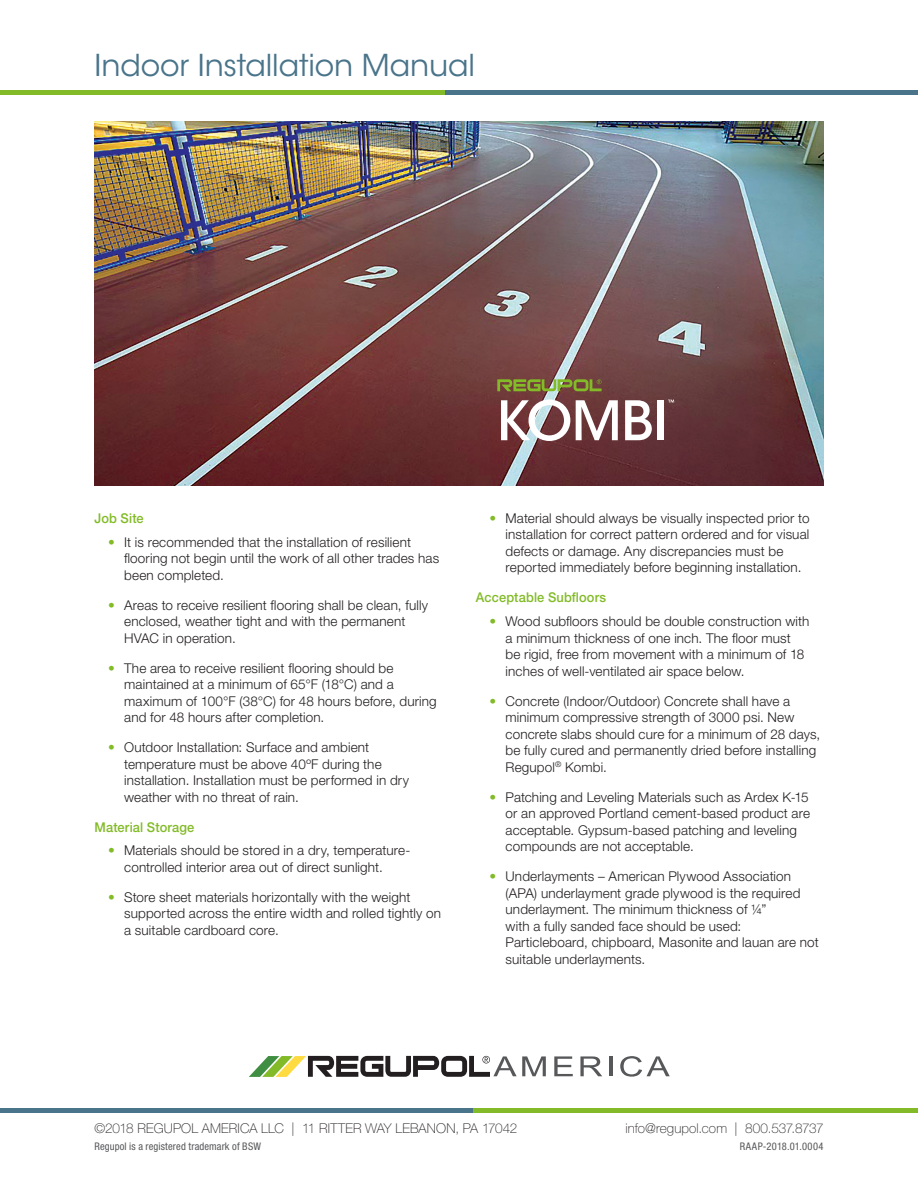
<style>
.page{position:relative;width:918px;height:1188px;background:#fff}
.page>*{position:absolute;margin:0;border:0;box-sizing:border-box;transform-origin:0 0}
.t1{font:30px "ITC Avant Garde Std";letter-spacing:-.005em;color:#49748a}
._01-Section{font:300 13.5px/16.5px "Helvetica Neue LT Std";letter-spacing:.01em;color:#231f20}
.t2{font:100 13.5px "Helvetica Neue LT Std";letter-spacing:.005em;color:#231f20}
._01-Paragraph{font:500 13.5px "Helvetica Neue LT Std";letter-spacing:.01em;color:#82bb27;scale:.95 1}
.t3{font:condensed 10.5px "Helvetica Neue LT Std";letter-spacing:.015em;color:#57585a}
.t4{font:condensed 10.5px "Helvetica Neue LT Std";letter-spacing:.035em;color:#57585a}
.s1{font-weight:500;color:#82bb27}
</style>
<div class="page">
<hr style="left:445px;top:90px;width:473px;height:4px;background:#49748a">
<hr style="left:0;top:90px;width:445px;height:4px;background:#82bb27">
<div style="left:0;top:1108px;width:473px;height:5px;background:#49748a"></div>
<div style="left:473px;top:1108px;width:445px;height:5px;background:#82bb27"></div>
<svg style="left:554px;top:1056px;width:19px;height:20px"></svg>
<svg style="left:580px;top:1056px;width:22px;height:20px"></svg>
<hr style="left:609px;top:1056px;width:3px;height:20px;background:#57585a">
<svg style="left:620px;top:1056px;width:50px;height:21px"></svg>
<svg style="left:249px;top:1056px;width:297px;height:21px"></svg>
<img style="left:95px;top:122px;width:729px;height:364px">
<svg style="left:501px;top:400px;width:69px;height:41px"></svg>
<svg style="left:576px;top:400px;width:42px;height:40px"></svg>
<svg style="left:625px;top:400px;width:27px;height:40px"></svg>
<div style="left:657px;top:400px;width:6px;height:40px;background:#fff"></div>
<svg style="left:668px;top:400px;width:6px;height:3px"></svg>
<svg style="left:497px;top:379px;width:105px;height:12px"></svg>
<h1 class="t1" style="left:94px;top:47px;width:382px">Indoor Installation Manual</h1>
<p class="_01-Paragraph" style="left:94px;top:510px;width:53px">Job Site</p>
<p class="_01-Section" style="left:124px;top:533px;width:316px;text-indent:-16px"><span class="s1">•</span> It is recommended that the installation of resilient flooring not begin until the work of all other trades has been completed.</p>
<p class="_01-Section" style="left:124px;top:596px;width:305px;text-indent:-16px"><span class="s1">•</span> Areas to receive resilient flooring shall be clean, fully enclosed, weather tight and with the permanent<br>HVAC in operation.</p>
<p class="_01-Section" style="left:124px;top:659px;width:314px;text-indent:-16px"><span class="s1">•</span> The area to receive resilient flooring should be maintained at a minimum of 65°F (18°C) and a maximum of 100°F (38°C) for 48 hours before, during and for 48 hours after completion.</p>
<p class="_01-Section" style="left:124px;top:739px;width:286px;text-indent:-16px"><span class="s1">•</span> Outdoor Installation: Surface and ambient temperature must be above 40ºF during the installation. Installation must be performed in dry weather with no threat of rain.</p>
<p class="_01-Paragraph" style="left:94px;top:819px;width:107px">Material Storage</p>
<p class="_01-Section" style="left:124px;top:842px;width:288px;text-indent:-16px"><span class="s1">•</span> Materials should be stored in a dry, temperature&shy;controlled interior area out of direct sunlight.</p>
<p class="_01-Section" style="left:124px;top:889px;width:318px;text-indent:-16px"><span class="s1">•</span> Store sheet materials horizontally with the weight supported across the entire width and rolled tightly on a suitable cardboard core.</p>
<p class="_01-Section" style="left:506px;top:509px;width:305px;text-indent:-16px"><span class="s1">•</span> Material should always be visually inspected prior to installation for correct pattern ordered and for visual defects or damage. Any discrepancies must be reported immediately before beginning installation.</p>
<p class="_01-Paragraph" style="left:476px;top:589px;width:139px">Acceptable Subfloors</p>
<p class="_01-Section" style="left:506px;top:613px;width:305px;text-indent:-16px"><span class="s1">•</span> Wood subfloors should be double construction with a minimum thickness of one inch. The floor must<br>be rigid, free from movement with a minimum of 18 inches of well-ventilated air space below.</p>
<p class="_01-Section" style="left:506px;top:692px;width:316px;text-indent:-16px"><span class="s1">•</span> Concrete (Indoor/Outdoor) Concrete shall have a minimum compressive strength of 3000 psi. New concrete slabs should cure for a minimum of 28 days, be fully cured and permanently dried before installing Regupol<sup>®</sup> Kombi.</p>
<p class="_01-Section" style="left:506px;top:788px;width:306px;text-indent:-16px"><span class="s1">•</span> Patching and Leveling Materials such as Ardex K-15 or an approved Portland cement-based product are acceptable. Gypsum-based patching and leveling compounds are not acceptable.</p>
<p class="_01-Section" style="left:506px;top:868px;width:315px;text-indent:-16px"><span class="s1">•</span> Underlayments – American Plywood Association (APA) underlayment grade plywood is the required underlayment. The minimum thickness of ¼”<br>with a fully sanded face should be used:<br>Particleboard, chipboard, Masonite and lauan are not suitable underlayments.</p>
<p class="t2" style="left:94px;top:1121px;width:424px">©2018 REGUPOL AMERICA LLC | 11 RITTER WAY LEBANON, PA 17042</p>
<p class="t3" style="left:94px;top:1140px;width:168px">Regupol is a registered trademark of BSW</p>
<p class="t2" style="left:626px;top:1121px;width:200px">info@regupol.com | 800.537.8737</p>
<p class="t4" style="left:740px;top:1140px;width:85px">RAAP-2018.01.0004</p>
</div>
